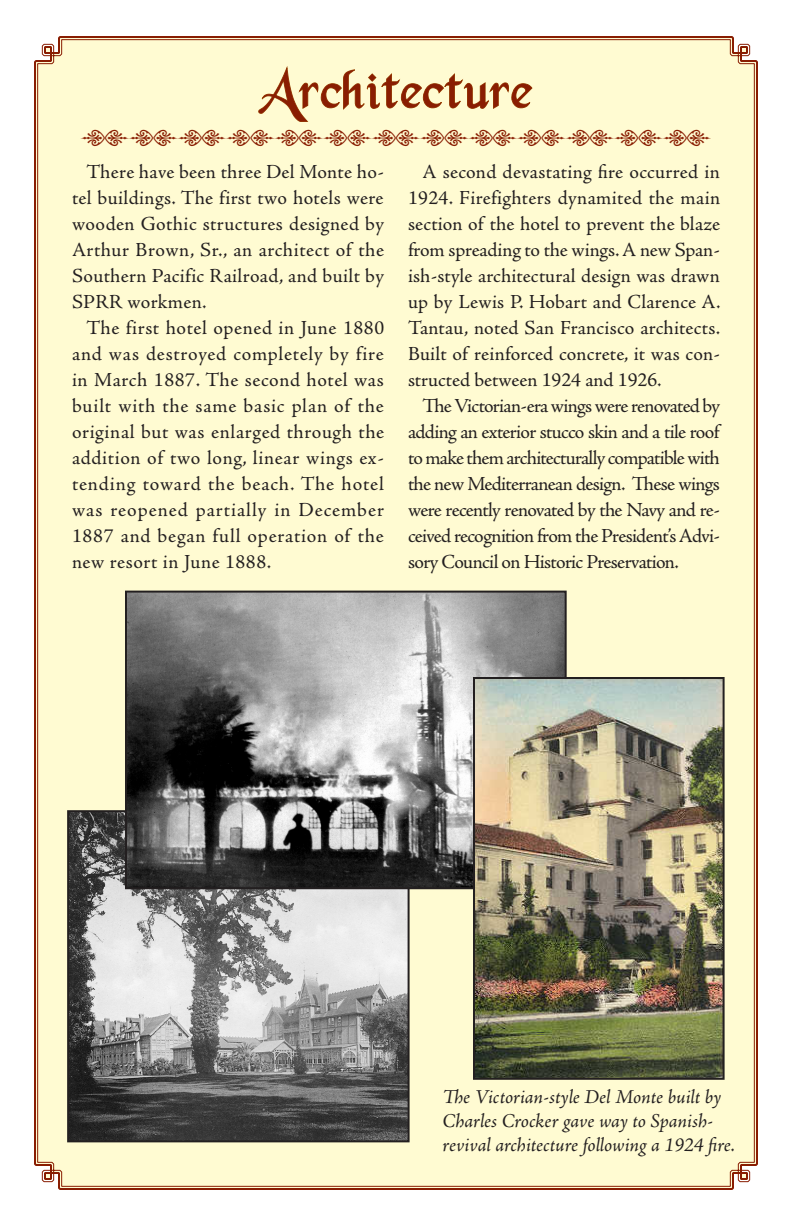
<style>
.page{position:relative;width:792px;height:1224px;background:#fff}
.page>*{position:absolute;margin:0;border:0;box-sizing:border-box;transform-origin:0 0}
.Headings{font:60px "Merced";color:#891d02}
.t1{font:50px "Woodtype Ornaments Std";color:#891d02}
.paragraph{font:20px/26px "Adobe Jenson Pro";letter-spacing:.01em;color:#231f20;text-align:justify}
.CAPTIONS{font:italic 20px/24px "Adobe Jenson Pro";letter-spacing:-.005em;color:#231f20}
</style>
<div class="page">
<div style="left:37px;top:39px;width:718px;height:1148px;background:#fffbd2"></div>
<svg style="left:258px;top:67px;width:275px;height:63px;background:#f6ebc0"></svg>
<img style="left:70px;top:813px;width:337px;height:326px">
<div style="left:67px;top:810px;width:343px;height:332px;border:2px solid #231f20"></div>
<img style="left:128px;top:594px;width:436px;height:292px">
<div style="left:125px;top:591px;width:442px;height:298px;border:2px solid #231f20"></div>
<img style="left:476px;top:680px;width:246px;height:397px">
<div style="left:473px;top:677px;width:252px;height:403px;border:2px solid #231f20"></div>
<p class="Headings" style="left:258px;top:53px;width:277px">Architecture</p>
<h2 class="t1" style="left:81px;top:117px;width:632px">••••••••••••••••••••••••••</h2>
<p class="paragraph" style="left:72px;top:159px;width:314px;text-indent:14px">There have been three Del Monte ho&shy;tel buildings. The first two hotels were wooden Gothic structures designed by Arthur Brown, Sr., an architect of the Southern Pacific Railroad, and built by SPRR workmen.</p>
<p class="paragraph" style="left:72px;top:315px;width:314px;text-indent:14px">The first hotel opened in June 1880 and was destroyed completely by fire in March 1887. The second hotel was built with the same basic plan of the original but was enlarged through the addition of two long, linear wings ex&shy;tending toward the beach. The hotel was reopened partially in December 1887 and began full operation of the new resort in June 1888.</p>
<p class="paragraph" style="left:408px;top:159px;width:314px;text-indent:14px">A second devastating fire occurred in 1924. Firefighters dynamited the main section of the hotel to prevent the blaze from spreading to the wings. A new Span&shy;ish-style architectural design was drawn up by Lewis P. Hobart and Clarence A.<br>Tantau, noted San Francisco architects.<br>Built of reinforced concrete, it was con&shy;structed between 1924 and 1926.</p>
<p class="paragraph" style="left:408px;top:393px;width:314px;text-indent:14px">The Victorian-era wings were renovated by adding an exterior stucco skin and a tile roof to make them architecturally compatible with the new Mediterranean design. These wings were recently renovated by the Navy and re&shy;ceived recognition from the President’s Advi&shy;sory Council on Historic Preservation.</p>
<p class="CAPTIONS" style="left:443px;top:1086px;width:294px">The Victorian-style Del Monte built by<br>Charles Crocker gave way to Spanish&shy;revival architecture following a 1924 fire.</p>
</div>
